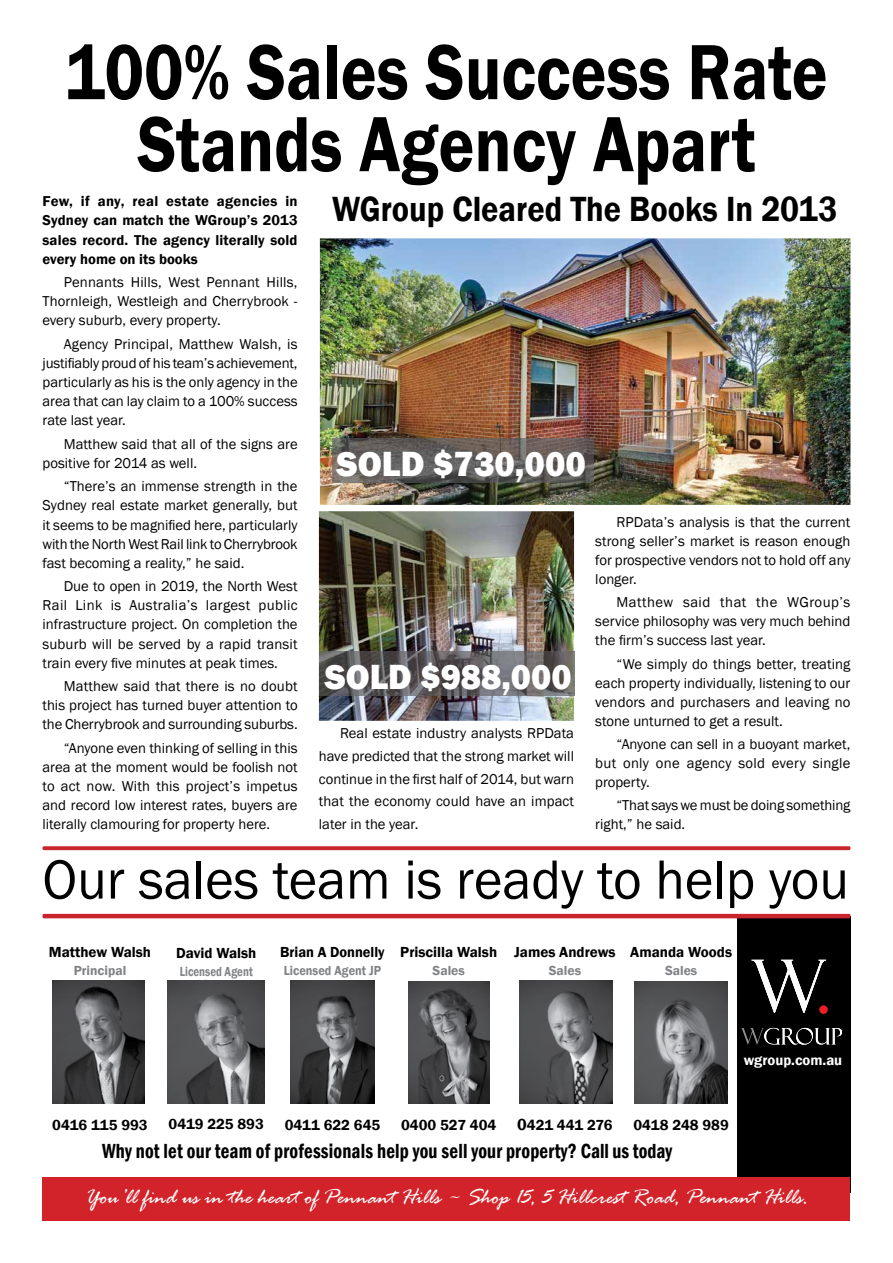
<style>
.page{position:relative;width:893px;height:1263px;background:#fff}
.page>*{position:absolute;margin:0;border:0;box-sizing:border-box;transform-origin:0 0}
.t1{font:600 81px/72px "Franklin Gothic";color:#000;text-align:center;scale:.83 1}
.t2{font:57px "Franklin Gothic";color:#000;scale:.96 1}
.t3{font:600 36px "Franklin Gothic";color:#000;scale:.9 1}
.t4{font:800 36px "Franklin Gothic";color:#fff}
.t5{font:800 36px "Franklin Gothic";color:#fff;scale:.96 1}
.t6{font:italic 22.5px "Rage";color:#fff}
.t7{font:600 condensed 21px "Franklin Gothic";letter-spacing:.01em;color:#000;scale:.9 1}
.t8{font:600 15px "Franklin Gothic";color:#000}
.t9{font:600 15px "Franklin Gothic";color:#000;scale:.96 1}
.t10{font:14.7px/19.2px "Franklin Gothic";color:#000;text-align:justify}
.t11{font:600 14.7px/19.2px "Franklin Gothic";letter-spacing:.01em;color:#000;text-align:justify}
.t12{font:600 14.7px "Franklin Gothic";color:#fff}
.t13{font:600 13.5px "Franklin Gothic";color:#808285}
.t14{font:600 13.5px "Franklin Gothic";color:#808285;scale:.9 1}
.t15{font:600 13.5px "Franklin Gothic";color:#808285;scale:.8 1}
.s1{font-size:16.5px}
</style>
<div class="page">
<div style="left:737px;top:916px;width:113px;height:277px;background:#000"></div>
<hr style="left:43px;top:914px;width:807px;height:4px;background:#c9252c;border-radius:2px">
<div style="left:43px;top:1176px;width:807px;height:44px;background:#d2232a"></div>
<img style="left:751px;top:960px;width:75px;height:53px">
<div style="left:819px;top:1005px;width:9px;height:9px;background:#ed1d24;border-radius:50%"></div>
<svg style="left:741px;top:1028px;width:101px;height:17px"></svg>
<img style="left:290px;top:981px;width:84px;height:122px">
<img style="left:168px;top:981px;width:97px;height:122px">
<img style="left:53px;top:981px;width:92px;height:122px">
<img style="left:519px;top:981px;width:93px;height:122px">
<img style="left:408px;top:981px;width:82px;height:122px">
<svg style="left:43px;top:846px;width:807px;height:4px;background:#cc3239"></svg>
<img style="left:320px;top:238px;width:530px;height:267px">
<img style="left:319px;top:511px;width:255px;height:210px">
<img style="left:332px;top:438px;width:262px;height:44px">
<img style="left:319px;top:652px;width:255px;height:44px">
<img style="left:634px;top:981px;width:94px;height:122px">
<h1 class="t1" style="left:65px;top:37px;width:920px">100% Sales Success Rate<br>Stands Agency Apart</h1>
<h3 class="t3" style="left:332px;top:187px;width:563px">WGroup Cleared The Books In 2013</h3>
<p class="t11" style="left:43px;top:192px;width:257px">Few, if any, real estate agencies in Sydney can match the WGroup’s 2013 sales record. The agency literally sold every home on its books</p>
<p class="t10" style="left:43px;top:273px;width:257px;text-indent:21px">Pennants Hills, West Pennant Hills, Thornleigh, Westleigh and Cherrybrook - every suburb, every property.</p>
<p class="t10" style="left:43px;top:335px;width:257px;text-indent:21px">Agency Principal, Matthew Walsh, is justifiably proud of his team’s achievement, particularly as his is the only agency in the area that can lay claim to a 100% success rate last year.</p>
<p class="t10" style="left:43px;top:434px;width:257px;text-indent:21px">Matthew said that all of the signs are positive for 2014 as well.</p>
<p class="t10" style="left:43px;top:477px;width:257px;text-indent:21px">“There’s an immense strength in the Sydney real estate market generally, but it seems to be magnified here, particularly with the North West Rail link to Cherrybrook fast becoming a reality,” he said.</p>
<p class="t10" style="left:43px;top:577px;width:257px;text-indent:21px">Due to open in 2019, the North West Rail Link is Australia’s largest public infrastructure project. On completion the suburb will be served by a rapid transit train every five minutes at peak times.</p>
<p class="t10" style="left:43px;top:677px;width:257px;text-indent:21px">Matthew said that there is no doubt this project has turned buyer attention to the Cherrybrook and surrounding suburbs.</p>
<p class="t10" style="left:43px;top:739px;width:257px;text-indent:21px">“Anyone even thinking of selling in this area at the moment would be foolish not to act now. With this project’s impetus and record low interest rates, buyers are literally clamouring for property here.</p>
<h3 class="t4" style="left:336px;top:441px;width:251px">SOLD $730,000</h3>
<p class="t10" style="left:595px;top:513px;width:257px;text-indent:21px">RPData’s analysis is that the current strong seller’s market is reason enough for prospective vendors not to hold off any longer.</p>
<p class="t10" style="left:595px;top:593px;width:257px;text-indent:21px">Matthew said that the WGroup’s service philosophy was very much behind the firm’s success last year.</p>
<p class="t10" style="left:595px;top:655px;width:257px;text-indent:21px">“We simply do things better, treating each property individually, listening to our vendors and purchasers and leaving no stone unturned to get a result.</p>
<p class="t10" style="left:595px;top:735px;width:257px;text-indent:21px">“Anyone can sell in a buoyant market, but only one agency sold every single property.</p>
<p class="t10" style="left:595px;top:796px;width:257px;text-indent:21px">“That says we must be doing something right,” he said.</p>
<h3 class="t5" style="left:325px;top:654px;width:259px">SOLD $988,000</h3>
<p class="t10" style="left:319px;top:721px;width:257px;line-height:23px;text-indent:21px">Real estate industry analysts RPData have predicted that the strong market will continue in the first half of 2014, but warn that the economy could have an impact later in the year.</p>
<h2 class="t2" style="left:43px;top:844px;width:841px">Our sales team is ready to help you</h2>
<p class="t8" style="left:49px;top:942px;width:104px">Matthew Walsh</p>
<p class="t13" style="left:74px;top:962px;width:54px">Principal</p>
<p class="t8" style="left:176px;top:943px;width:82px">David Walsh</p>
<p class="t15" style="left:180px;top:963px;width:93px">Licensed Agent</p>
<p class="t9" style="left:280px;top:942px;width:110px">Brian A Donnelly</p>
<p class="t14" style="left:284px;top:962px;width:110px">Licensed Agent JP</p>
<p class="t8" style="left:400px;top:942px;width:98px">Priscilla Walsh</p>
<p class="t13" style="left:433px;top:962px;width:34px">Sales</p>
<p class="t8" style="left:514px;top:942px;width:103px">James Andrews</p>
<p class="t13" style="left:549px;top:962px;width:34px">Sales</p>
<p class="t8" style="left:630px;top:942px;width:103px">Amanda Woods</p>
<p class="t13" style="left:665px;top:962px;width:34px">Sales</p>
<p class="t8" style="left:52px;top:1116px;width:97px">0416 115 993</p>
<p class="t8" style="left:169px;top:1115px;width:97px">0419 225 893</p>
<p class="t8" style="left:285px;top:1116px;width:97px">0411 622 645</p>
<p class="t8" style="left:401px;top:1116px;width:97px">0400 527 404</p>
<p class="t8" style="left:517px;top:1116px;width:97px"><span class="s1">0</span>421 441 276</p>
<p class="t12" style="left:744px;top:1051px;width:100px">wgroup.com.au</p>
<p class="t8" style="left:633px;top:1116px;width:97px">0418 248 989</p>
<h3 class="t7" style="left:102px;top:1137px;width:635px">Why not let our team of professionals help you sell your property? Call us today</h3>
<h3 class="t6" style="left:85px;top:1185px;width:725px">You’ll find us in the heart of Pennant Hills ~ Shop 15, 5 Hillcrest Road, Pennant Hills.</h3>
</div>
